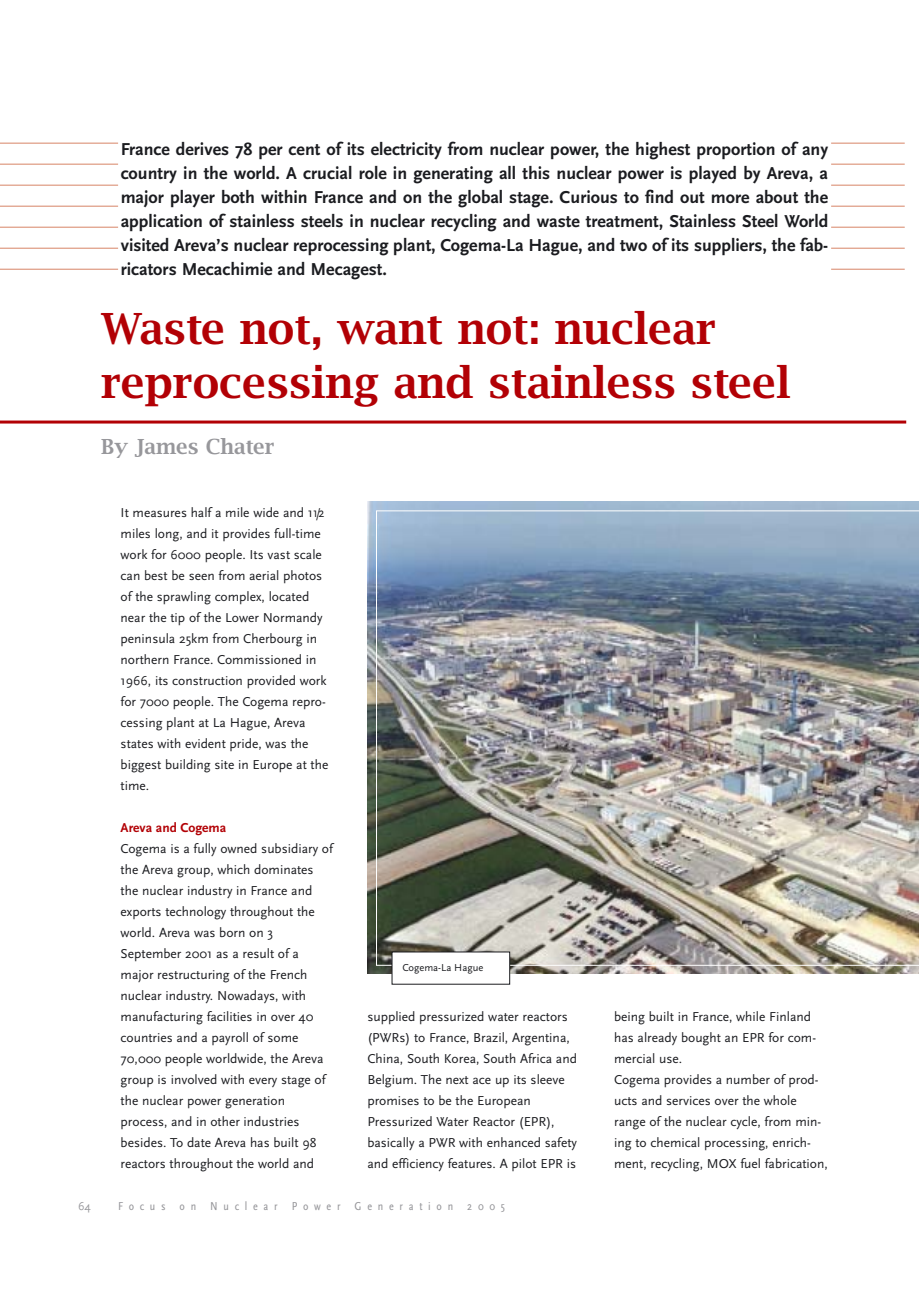
<style>
.page{position:relative;width:919px;height:1289px;background:#fff}
.page>*{position:absolute;margin:0;border:0;box-sizing:border-box;transform-origin:0 0}
.t1{font:600 46.5px/54px "Lucida Bright EF";color:#b20005}
.t2{font:600 22.5px "Lucida Bright EF";color:#97979b}
.t3{font:700 18px/24px "Scala Sans";color:#1b1c20;text-align:justify}
.t4{font:13.5px/21px "Scala Sans";color:#1b1c20}
.t5{font:700 13.5px "Scala Sans";color:#b20005}
.t6{font:12px "Scala Sans Regular Con";letter-spacing:.475em;color:#97979b}
.t7{font:12px "Scala Sans";color:#97979b}
.t8{font:10.5px "Scala Sans";color:#1b1c20}
</style>
<div class="page">
<hr style="left:831px;top:143px;width:73px;height:1px;background:#d78466">
<hr style="left:831px;top:164px;width:73px;height:1px;background:#d78466">
<hr style="left:831px;top:185px;width:73px;height:1px;background:#d78466">
<hr style="left:831px;top:206px;width:73px;height:1px;background:#d78466">
<hr style="left:831px;top:227px;width:73px;height:1px;background:#d78466">
<hr style="left:831px;top:248px;width:73px;height:1px;background:#d78466">
<hr style="left:831px;top:269px;width:73px;height:1px;background:#d78466">
<hr style="left:0;top:420px;width:906px;height:3px;background:#b20005">
<hr style="left:0;top:143px;width:118px;height:1px;background:#d78466">
<hr style="left:0;top:164px;width:118px;height:1px;background:#d78466">
<hr style="left:0;top:185px;width:118px;height:1px;background:#d78466">
<hr style="left:0;top:206px;width:118px;height:1px;background:#d78466">
<hr style="left:0;top:227px;width:118px;height:1px;background:#d78466">
<hr style="left:0;top:248px;width:118px;height:1px;background:#d78466">
<hr style="left:0;top:269px;width:118px;height:1px;background:#d78466">
<img style="left:367px;top:501px;width:551px;height:472px">
<img style="left:376px;top:510px;width:542px;height:455px">
<div style="left:392px;top:952px;width:117px;height:32px;background:#fff"></div>
<div style="left:391px;top:951px;width:119px;height:33px;border:1px solid #1b1c20"></div>
<p class="t3" style="left:121px;top:139px;width:709px">France derives 78 per cent of its electricity from nuclear power, the highest proportion of any country in the world. A crucial role in generating all this nuclear power is played by Areva, a major player both within France and on the global stage. Curious to find out more about the application of stainless steels in nuclear recycling and waste treatment, Stainless Steel World visited Areva’s nuclear reprocessing plant, Cogema-La Hague, and two of its suppliers, the fab&shy;ricators Mecachimie and Mecagest.</p>
<h1 class="t1" style="left:101px;top:306px;width:690px">Waste not, want not: nuclear reprocessing and stainless steel</h1>
<h2 class="t2" style="left:101px;top:437px;width:174px">By James Chater</h2>
<p class="t4" style="left:121px;top:502px;width:209px">It measures half a mile wide and 11/2 miles long, and it provides full-time work for 6000 people. Its vast scale can best be seen from aerial photos of the sprawling complex, located near the tip of the Lower Normandy peninsula 25km from Cherbourg in northern France. Commissioned in<br>1966, its construction provided work for 7000 people. The Cogema repro&shy;cessing plant at La Hague, Areva states with evident pride, was the biggest building site in Europe at the time.</p>
<p class="t5" style="left:121px;top:822px;width:107px">Areva and Cogema</p>
<p class="t4" style="left:121px;top:838px;width:214px">Cogema is a fully owned subsidiary of the Areva group, which dominates the nuclear industry in France and exports technology throughout the world. Areva was born on 3<br>September 2001 as a result of a major restructuring of the French nuclear industry. Nowadays, with manufacturing facilities in over 40 countries and a payroll of some 70,000 people worldwide, the Areva group is involved with every stage of the nuclear power generation process, and in other industries besides. To date Areva has built 98 reactors throughout the world and</p>
<p class="t8" style="left:402px;top:961px;width:82px">Cogema-La Hague</p>
<p class="t4" style="left:367px;top:1006px;width:211px">supplied pressurized water reactors (PWRs) to France, Brazil, Argentina, China, South Korea, South Africa and Belgium. The next ace up its sleeve promises to be the European Pressurized Water Reactor (EPR), basically a PWR with enhanced safety and efficiency features. A pilot EPR is</p>
<p class="t7" style="left:78px;top:1200px;width:14px">64</p>
<p class="t6" style="left:118px;top:1201px;width:388px">Focus on Nuclear Power Generation 2005</p>
<p class="t4" style="left:614px;top:1006px;width:215px">being built in France, while Finland has already bought an EPR for com&shy;mercial use.<br>Cogema provides a number of prod&shy;ucts and services over the whole range of the nuclear cycle, from min&shy;ing to chemical processing, enrich&shy;ment, recycling, MOX fuel fabrication,</p>
</div>
